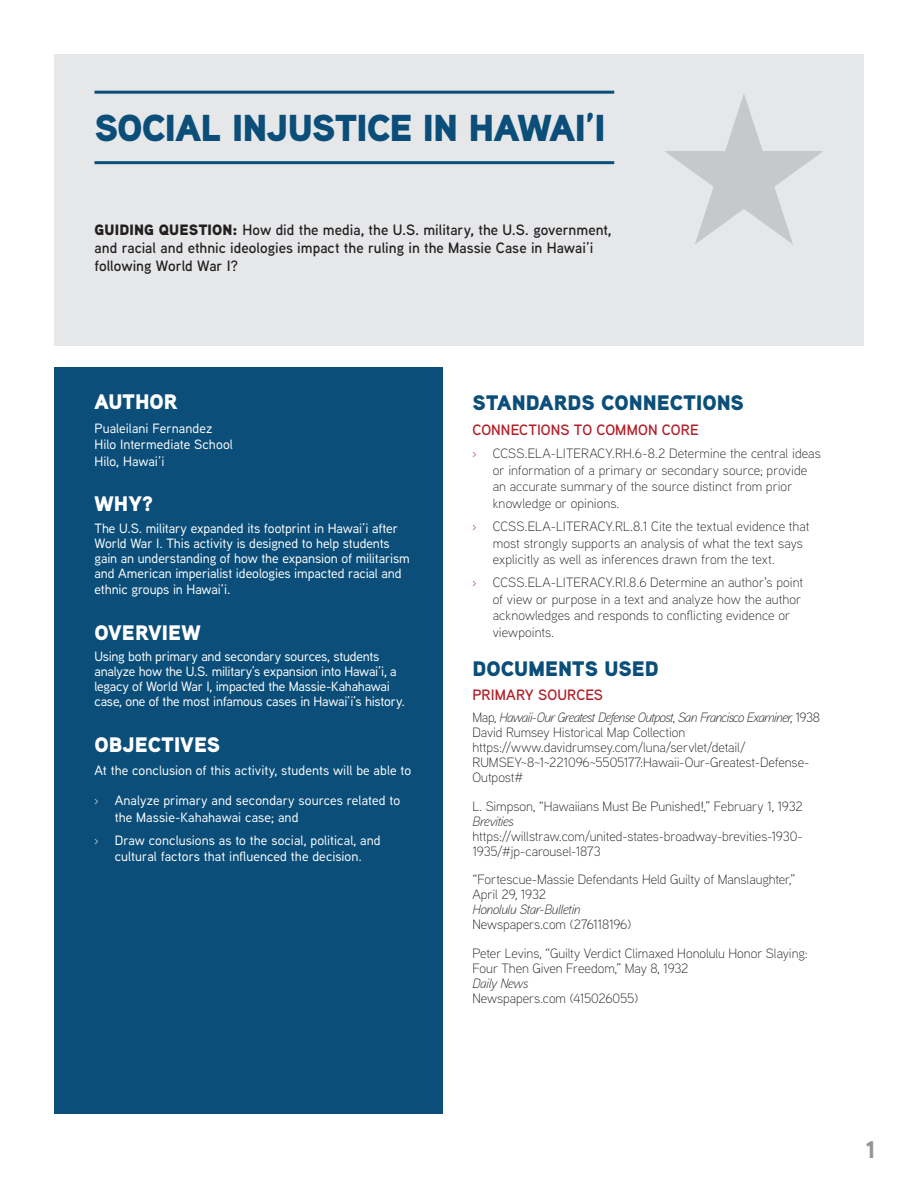
<style>
.page{position:relative;width:918px;height:1188px;background:#fff}
.page>*{position:absolute;margin:0;border:0;box-sizing:border-box;transform-origin:0 0}
.Lesson_Heading_Blue{font:900 37.5px "Aaux Next";letter-spacing:-.025em;color:#0a4e79}
.t1{font:900 24px "Aaux Next";color:#939598}
.H1-blue{font:900 21px "Aaux Next";color:#0a4e79}
.H1-white{font:900 21px "Aaux Next";color:#fff}
.Guiding_Question{font:600 15px/18px "Aaux Next";color:#231f20}
.t2{font:600 15px "Aaux Next";letter-spacing:.005em;color:#b11f28}
.t3{font:300 13.5px/15px "Aaux Next";color:#231f20}
.basic_p_white{font:500 13.5px/15px "Aaux Next";letter-spacing:-.005em;color:#fff}
.s1{font-weight:900}
.s2{font-weight:300}
.s3{color:#b11f28}
.s4{font-style:italic}
</style>
<div class="page">
<div style="left:54px;top:368px;width:388px;height:746px;background:#0a4e79"></div>
<div style="left:54px;top:54px;width:810px;height:292px;background:#e6e7e9"></div>
<hr style="left:94px;top:91px;width:520px;height:3px;background:#0a4e79">
<hr style="left:94px;top:161px;width:520px;height:3px;background:#0a4e79">
<svg style="left:665px;top:94px;width:158px;height:150px"></svg>
<p class="Lesson_Heading_Blue" style="left:94px;top:101px;width:513px">SOCIAL INJUSTICE IN HAWAI’I</p>
<p class="Guiding_Question" style="left:94px;top:221px;width:519px"><span class="s1">GUIDING QUESTION:</span> How did the media, the U.S. military, the U.S. government, and racial and ethnic ideologies impact the ruling in the Massie Case in Hawai’i following World War I?</p>
<p class="H1-white" style="left:94px;top:387px;width:85px">AUTHOR</p>
<p class="basic_p_white" style="left:94px;top:419px;width:140px;line-height:16.5px">Pualeilani Fernandez<br>Hilo Intermediate School<br>Hilo, Hawai’i</p>
<p class="H1-white" style="left:94px;top:488px;width:61px">WHY?</p>
<p class="basic_p_white" style="left:94px;top:520px;width:317px">The U.S. military expanded its footprint in Hawai’i after World War I. This activity is designed to help students gain an understanding of how the expansion of militarism and American imperialist ideologies impacted racial and</p>
<p class="basic_p_white" style="left:94px;top:582px;width:138px">ethnic groups in Hawai’i.</p>
<p class="H1-white" style="left:94px;top:617px;width:108px">OVERVIEW</p>
<p class="basic_p_white" style="left:94px;top:649px;width:312px">Using both primary and secondary sources, students analyze how the U.S. military’s expansion into Hawai’i, a legacy of World War I, impacted the Massie-Kahahawai case, one of the most infamous cases in Hawai’i’s history.</p>
<p class="H1-white" style="left:94px;top:729px;width:127px">OBJECTIVES</p>
<p class="basic_p_white" style="left:94px;top:763px;width:318px">At the conclusion of this activity, students will be able to</p>
<p class="basic_p_white" style="left:115px;top:792px;width:287px;line-height:16.5px;text-indent:-20px"><span class="s2">›</span> Analyze primary and secondary sources related to the Massie-Kahahawai case; and</p>
<p class="basic_p_white" style="left:94px;top:832px;width:288px;line-height:16.5px;text-align:center"><span class="s2">›</span> Draw conclusions as to the social, political, and cultural factors that influenced the decision.</p>
<p class="H1-blue" style="left:472px;top:388px;width:273px">STANDARDS CONNECTIONS</p>
<h2 class="t2" style="left:472px;top:420px;width:228px">CONNECTIONS TO COMMON CORE</h2>
<p class="t3" style="left:493px;top:445px;width:330px;line-height:16.5px;text-indent:-20px"><span class="s3">›</span> CCSS.ELA-LITERACY.RH.6-8.2 Determine the central ideas or information of a primary or secondary source; provide an accurate summary of the source distinct from prior knowledge or opinions.</p>
<p class="t3" style="left:493px;top:518px;width:318px;line-height:16.5px;text-indent:-20px"><span class="s3">›</span> CCSS.ELA-LITERACY.RL.8.1 Cite the textual evidence that most strongly supports an analysis of what the text says explicitly as well as inferences drawn from the text.</p>
<p class="t3" style="left:493px;top:574px;width:312px;line-height:16.5px;text-indent:-20px"><span class="s3">›</span> CCSS.ELA-LITERACY.RI.8.6 Determine an author's point of view or purpose in a text and analyze how the author acknowledges and responds to conflicting evidence or viewpoints.</p>
<p class="H1-blue" style="left:472px;top:653px;width:188px">DOCUMENTS USED</p>
<h2 class="t2" style="left:472px;top:685px;width:132px">PRIMARY SOURCES</h2>
<p class="t3" style="left:472px;top:709px;width:349px">Map, <span class="s4">Hawaii-Our Greatest Defense Outpost</span>, <span class="s4">San Francisco Examiner</span>, 1938<br>David Rumsey Historical Map Collection https://www.davidrumsey.com/luna/servlet/detail/ RUMSEY~8~1~221096~5505177:Hawaii-Our-Greatest-Defense-Outpost#</p>
<p class="t3" style="left:472px;top:798px;width:332px">L. Simpson, “Hawaiians Must Be Punished!,” February 1, 1932<br><span class="s4">Brevities </span>https://willstraw.com/united-states-broadway-brevities-1930- 1935/#jp-carousel-1873</p>
<p class="t3" style="left:472px;top:871px;width:325px">“Fortescue-Massie Defendants Held Guilty of Manslaughter,”<br>April 29, 1932<br><span class="s4">Honolulu Star-Bulletin<br></span>Newspapers.com (276118196)</p>
<p class="t3" style="left:473px;top:945px;width:337px">Peter Levins, “Guilty Verdict Climaxed Honolulu Honor Slaying:<br>Four Then Given Freedom,” May 8, 1932<br><span class="s4">Daily News<br></span>Newspapers.com (415026055)</p>
<h2 class="t1" style="left:866px;top:1133px;width:11px">1</h2>
</div>
